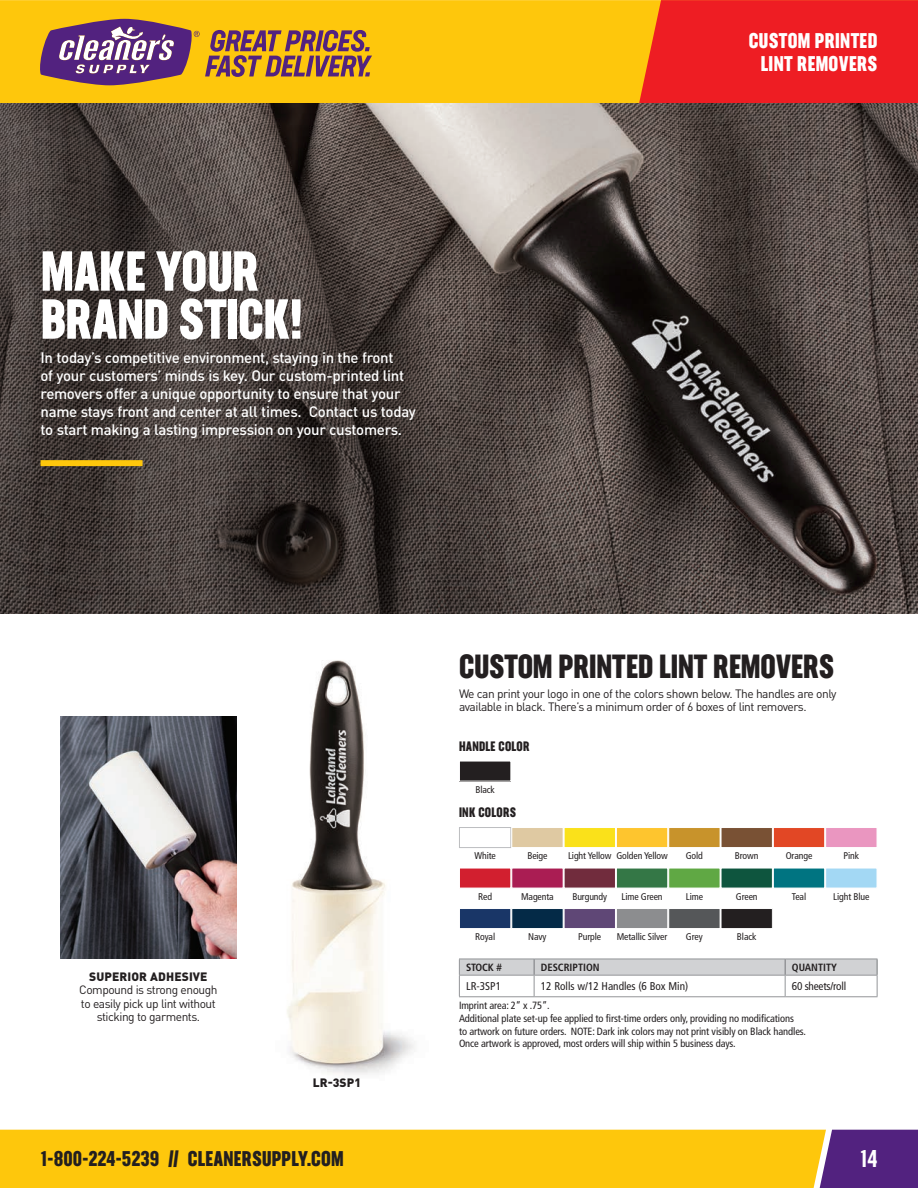
<style>
.page{position:relative;width:918px;height:1188px;background:#fff}
.page>*{position:absolute;margin:0;border:0;box-sizing:border-box;transform-origin:0 0}
.Feature_Headline{font:700 55.5px/48px "Neusa Next CS Compact";letter-spacing:-.01em;color:#fff}
.Feature_Headline-2{font:700 33px "Neusa Next CS Compact";letter-spacing:-.005em;color:#231f20}
.t1{font:500 24px "Neusa Next CS Compact";color:#fff}
.t2{font:700 21px "Neusa Next CS Compact";letter-spacing:.01em;color:#231f20}
.t3{font:700 21px/22.5px "Neusa Next CS Compact";letter-spacing:.015em;color:#fff;text-align:center}
.Body_Copy{font:500 15px/18px "DINOT";letter-spacing:-.02em;color:#fff}
.Product_Name_Price_Box{font:700 13.5px "Neusa Next CS Compact";letter-spacing:.015em;color:#231f20}
.Body_Copy-2{font:12px/13.5px "DINOT";letter-spacing:-.04em;color:#231f20}
.Caption_Header{font:900 12px "DINOT";letter-spacing:.01em;color:#231f20}
.Chart_Copy{font:condensed 11.25px "Frutiger LT Std";color:#231f20}
.Chart_Copy-2{font:condensed 11.25px "Frutiger LT Std";letter-spacing:-.02em;color:#231f20}
.Chart_Legal{font:condensed 10.5px/12.6px "Frutiger LT Std";letter-spacing:-.01em;color:#231f20}
.Chart_Header{font:700 condensed 10.5px "Frutiger LT Std";color:#231f20}
.Chart_Legal-2{font:condensed 9.75px "Frutiger LT Std";letter-spacing:-.01em;color:#231f20}
</style>
<div class="page">
<div style="left:0;top:0;width:639px;height:104px;background:#fec70c"></div>
<svg style="left:40px;top:19px;width:332px;height:66px;background:#ad7d52"></svg>
<div style="left:826px;top:1130px;width:92px;height:58px;background:#52227f"></div>
<div style="left:0;top:1130px;width:826px;height:58px;background:#fec70c"></div>
<div style="left:639px;top:0;width:279px;height:104px;background:#ee1d23"></div>
<svg style="left:459px;top:959px;width:419px;height:37px"></svg>
<hr style="left:459px;top:996px;width:75px;height:1px;background:#939598">
<hr style="left:534px;top:996px;width:251px;height:1px;background:#939598">
<hr style="left:785px;top:996px;width:93px;height:1px;background:#939598">
<div style="left:459px;top:827px;width:52px;height:21px;background:#fff;border:1px solid #bcbdc0"></div>
<div style="left:511px;top:827px;width:53px;height:21px;background:#dfc9a2;border:1px solid #fff"></div>
<div style="left:564px;top:827px;width:52px;height:21px;background:#fae11a;border:1px solid #fff"></div>
<div style="left:616px;top:827px;width:52px;height:21px;background:#fec52e;border:1px solid #fff"></div>
<div style="left:668px;top:827px;width:53px;height:21px;background:#c8932b;border:1px solid #fff"></div>
<div style="left:721px;top:827px;width:52px;height:21px;background:#795134;border:1px solid #fff"></div>
<div style="left:773px;top:827px;width:52px;height:21px;background:#e24725;border:1px solid #fff"></div>
<div style="left:825px;top:827px;width:53px;height:21px;background:#ea96c0;border:1px solid #fff"></div>
<div style="left:459px;top:868px;width:52px;height:21px;background:#d21f2f;border:1px solid #fff"></div>
<div style="left:511px;top:868px;width:53px;height:21px;background:#aa1d53;border:1px solid #fff"></div>
<div style="left:564px;top:868px;width:52px;height:21px;background:#712c3d;border:1px solid #fff"></div>
<div style="left:616px;top:868px;width:52px;height:21px;background:#347746;border:1px solid #fff"></div>
<div style="left:668px;top:868px;width:53px;height:21px;background:#60a844;border:1px solid #fff"></div>
<div style="left:721px;top:868px;width:52px;height:21px;background:#0e553e;border:1px solid #fff"></div>
<div style="left:773px;top:868px;width:52px;height:21px;background:#007481;border:1px solid #fff"></div>
<div style="left:825px;top:868px;width:53px;height:21px;background:#a3d8f4;border:1px solid #fff"></div>
<div style="left:459px;top:908px;width:52px;height:21px;background:#193667;border:1px solid #fff"></div>
<div style="left:511px;top:908px;width:53px;height:21px;background:#042a47;border:1px solid #fff"></div>
<div style="left:564px;top:908px;width:52px;height:21px;background:#5f4776;border:1px solid #fff"></div>
<div style="left:616px;top:908px;width:52px;height:21px;background:#8c8d8f;border:1px solid #fff"></div>
<div style="left:668px;top:908px;width:53px;height:21px;background:#555759;border:1px solid #fff"></div>
<div style="left:721px;top:909px;width:51px;height:20px;background:#231f20"></div>
<div style="left:721px;top:908px;width:52px;height:21px;border:1px solid #fff"></div>
<img style="left:826px;top:104px;width:92px;height:510px">
<svg style="left:0;top:104px;width:826px;height:510px;background:#4e4643"></svg>
<div style="left:40px;top:460px;width:103px;height:6px;background:#fec70c"></div>
<img style="left:287px;top:660px;width:127px;height:415px">
<img style="left:60px;top:716px;width:176px;height:242px">
<div style="left:459px;top:761px;width:52px;height:20px;background:#231f20"></div>
<p class="Feature_Headline" style="left:41px;top:247px;width:264px">MAKE YOUR<br>BRAND STICK!</p>
<p class="Body_Copy" style="left:40px;top:349px;width:377px">In today’s competitive environment, staying in the front<br>of your customers’ minds is key. Our custom-printed lint removers offer a unique opportunity to ensure that your name stays front and center at all times. Contact us today to start making a lasting impression on your customers.</p>
<p class="t3" style="left:749px;top:29px;width:130px">CUSTOM PRINTED<br>LINT REMOVERS</p>
<p class="Caption_Header" style="left:89px;top:968px;width:120px">SUPERIOR ADHESIVE</p>
<p class="Body_Copy-2" style="left:79px;top:983px;width:140px;text-align:center">Compound is strong enough to easily pick up lint without sticking to garments.</p>
<p class="Caption_Header" style="left:313px;top:1075px;width:50px">LR-3SP1</p>
<p class="Feature_Headline-2" style="left:459px;top:645px;width:377px">CUSTOM PRINTED LINT REMOVERS</p>
<p class="Body_Copy-2" style="left:459px;top:687px;width:379px">We can print your logo in one of the colors shown below. The handles are only available in black. There’s a minimum order of 6 boxes of lint removers.</p>
<p class="Product_Name_Price_Box" style="left:459px;top:737px;width:72px">HANDLE COLOR</p>
<p class="Chart_Legal-2" style="left:475px;top:784px;width:21px">Black</p>
<p class="Product_Name_Price_Box" style="left:459px;top:804px;width:59px">INK COLORS</p>
<p class="Chart_Legal-2" style="left:474px;top:850px;width:23px">White</p>
<p class="Chart_Legal-2" style="left:527px;top:850px;width:22px">Beige</p>
<p class="Chart_Legal-2" style="left:568px;top:850px;width:45px">Light Yellow</p>
<p class="Chart_Legal-2" style="left:616px;top:850px;width:53px">Golden Yellow</p>
<p class="Chart_Legal-2" style="left:686px;top:850px;width:19px">Gold</p>
<p class="Chart_Legal-2" style="left:735px;top:850px;width:25px">Brown</p>
<p class="Chart_Legal-2" style="left:786px;top:850px;width:28px">Orange</p>
<p class="Chart_Legal-2" style="left:844px;top:850px;width:17px">Pink</p>
<p class="Chart_Legal-2" style="left:478px;top:891px;width:15px">Red</p>
<p class="Chart_Legal-2" style="left:521px;top:891px;width:34px">Magenta</p>
<p class="Chart_Legal-2" style="left:572px;top:891px;width:36px">Burgundy</p>
<p class="Chart_Legal-2" style="left:622px;top:891px;width:43px">Lime Green</p>
<p class="Chart_Legal-2" style="left:686px;top:891px;width:19px">Lime</p>
<p class="Chart_Legal-2" style="left:736px;top:891px;width:23px">Green</p>
<p class="Chart_Legal-2" style="left:792px;top:891px;width:16px">Teal</p>
<p class="Chart_Legal-2" style="left:833px;top:891px;width:38px">Light Blue</p>
<p class="Chart_Legal-2" style="left:475px;top:931px;width:22px">Royal</p>
<p class="Chart_Legal-2" style="left:528px;top:931px;width:20px">Navy</p>
<p class="Chart_Legal-2" style="left:578px;top:931px;width:24px">Purple</p>
<p class="Chart_Legal-2" style="left:617px;top:931px;width:52px">Metallic Silver</p>
<p class="Chart_Legal-2" style="left:686px;top:931px;width:18px">Grey</p>
<p class="Chart_Legal-2" style="left:737px;top:931px;width:21px">Black</p>
<p class="Chart_Header" style="left:466px;top:961px;width:37px">STOCK #</p>
<p class="Chart_Header" style="left:541px;top:961px;width:60px">DESCRIPTION</p>
<p class="Chart_Header" style="left:792px;top:961px;width:47px">QUANTITY</p>
<p class="Chart_Copy" style="left:466px;top:980px;width:36px">LR-3SP1</p>
<p class="Chart_Copy" style="left:541px;top:980px;width:149px">12 Rolls w/12 Handles (6 Box Min)</p>
<p class="Chart_Copy-2" style="left:792px;top:980px;width:56px">60 sheets/roll</p>
<p class="Chart_Legal" style="left:459px;top:999px;width:92px">Imprint area: 2” x .75”.</p>
<p class="Chart_Legal" style="left:459px;top:1012px;width:348px">Additional plate set-up fee applied to first-time orders only, providing no modifications<br>to artwork on future orders. NOTE: Dark ink colors may not print visibly on Black handles.<br>Once artwork is approved, most orders will ship within 5 business days.</p>
<p class="t2" style="left:40px;top:1146px;width:305px">1-800-224-5239 // CLEANERSUPPLY.COM</p>
<p class="t1" style="left:860px;top:1144px;width:19px">14</p>
</div>
